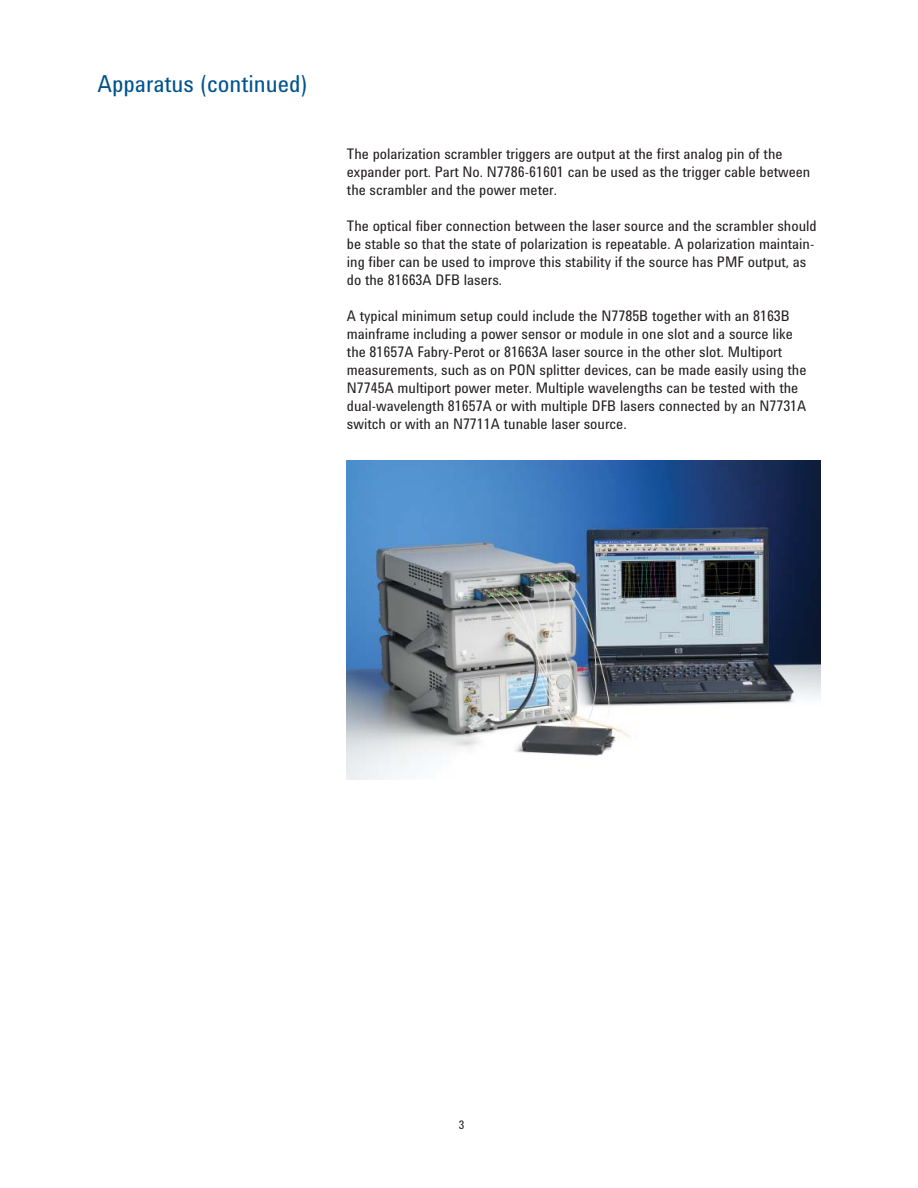
<style>
.page{position:relative;width:918px;height:1188px;background:#fff}
.page>*{position:absolute;margin:0;border:0;box-sizing:border-box;transform-origin:0 0}
.t1{font:24px "Agilent Condensed CFF";color:#00538e}
.t2{font:15px/18px "Agilent Condensed CFF";color:#231f20}
.t3{font:12px "Agilent Condensed CFF";color:#231f20}
</style>
<div class="page">
<img style="left:347px;top:461px;width:474px;height:318px">
<h1 class="t1" style="left:97px;top:75px;width:212px">Apparatus (continued)</h1>
<p class="t2" style="left:347px;top:147px;width:465px">The polarization scrambler triggers are output at the first analog pin of the expander port. Part No. N7786-61601 can be used as the trigger cable between the scrambler and the power meter.</p>
<p class="t2" style="left:347px;top:219px;width:471px">The optical fiber connection between the laser source and the scrambler should be stable so that the state of polarization is repeatable. A polarization maintain&shy;ing fiber can be used to improve this stability if the source has PMF output, as do the 81663A DFB lasers.</p>
<p class="t2" style="left:347px;top:309px;width:461px">A typical minimum setup could include the N7785B together with an 8163B mainframe including a power sensor or module in one slot and a source like the 81657A Fabry-Perot or 81663A laser source in the other slot. Multiport measurements, such as on PON splitter devices, can be made easily using the N7745A multiport power meter. Multiple wavelengths can be tested with the dual-wavelength 81657A or with multiple DFB lasers connected by an N7731A switch or with an N7711A tunable laser source.</p>
<p class="t3" style="left:459px;top:1120px;width:7px">3</p>
</div>
